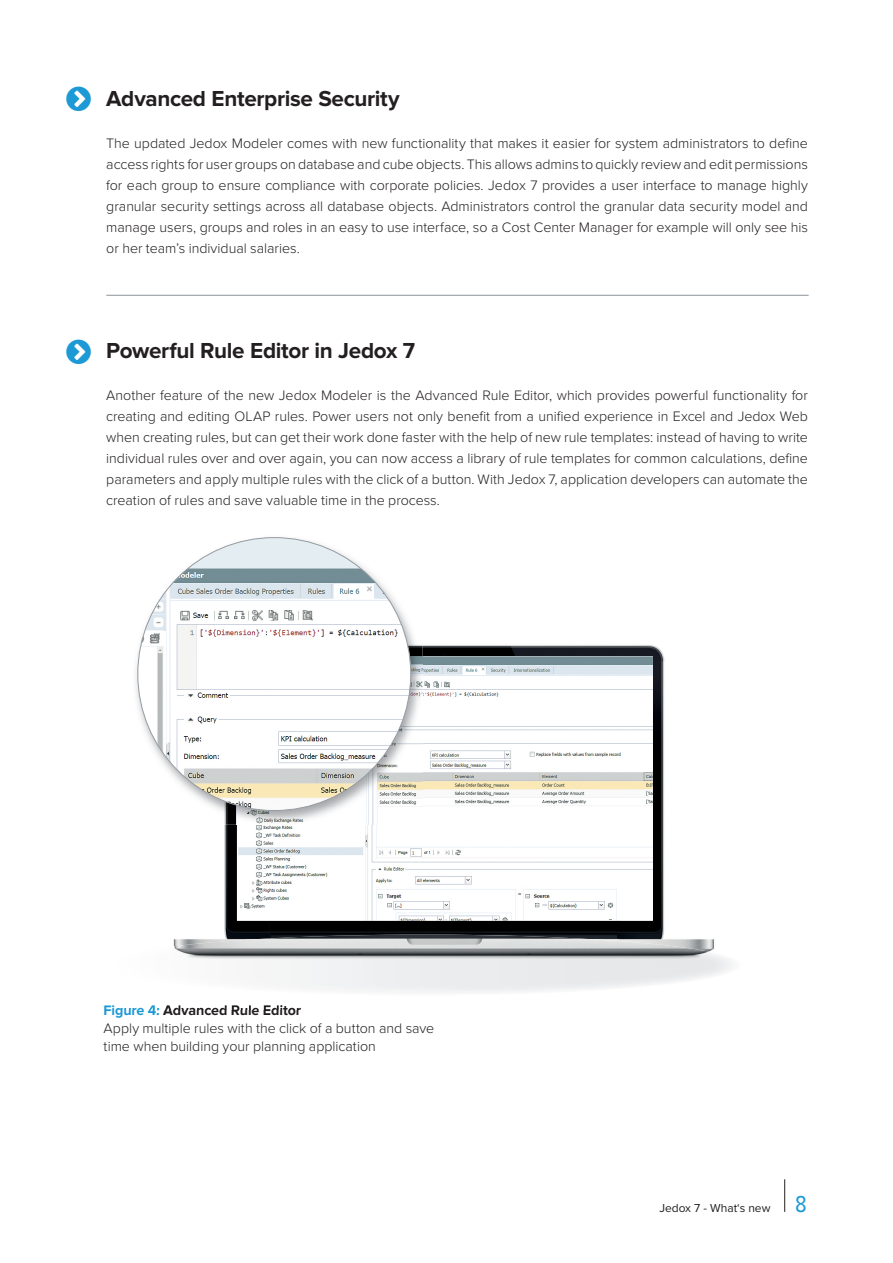
<style>
.page{position:relative;width:893px;height:1263px;background:#fff}
.page>*{position:absolute;margin:0;border:0;box-sizing:border-box;transform-origin:0 0}
.t1{font:700 22.5px "Proxima Nova";letter-spacing:-.015em;color:#231f20}
.t2{font:300 14.25px/21px "Proxima Nova";letter-spacing:-.005em;color:#231f20;text-align:justify}
.t3{font:12px "Proxima Nova";color:#231f20}
.s1{font-weight:700;color:#1d99d6}
.s2{font-weight:700}
.s3{font-family:"Proxima Nova Cond";font-size:24px;color:#1d99d6}
</style>
<div class="page">
<hr style="left:784px;top:1179px;width:1px;height:33px;background:#231f20">
<hr style="left:106px;top:295px;width:703px;height:1px;background:#8a9297">
<img style="left:423px;top:645px;width:242px;height:16px">
<img style="left:619px;top:661px;width:45px;height:273px">
<img style="left:224px;top:825px;width:45px;height:109px">
<img style="left:269px;top:921px;width:350px;height:13px">
<img style="left:173px;top:934px;width:560px;height:58px">
<img style="left:120px;top:1005px;width:39px;height:5px">
<img style="left:165px;top:1005px;width:136px;height:5px">
<img style="left:237px;top:656px;width:416px;height:265px">
<img style="left:136px;top:537px;width:287px;height:288px">
<img style="left:237px;top:656px;width:186px;height:169px">
<div style="left:138px;top:538px;width:273px;height:272px;background:#e4edf2;border-radius:50%"></div>
<img style="left:138px;top:568px;width:273px;height:242px">
<h1 class="t1" style="left:106px;top:86px;width:295px">Advanced Enterprise Security</h1>
<p class="t2" style="left:106px;top:133px;width:703px">The updated Jedox Modeler comes with new functionality that makes it easier for system administrators to define access rights for user groups on database and cube objects. This allows admins to quickly review and edit permissions for each group to ensure compliance with corporate policies. Jedox 7 provides a user interface to manage highly granular security settings across all database objects. Administrators control the granular data security model and manage users, groups and roles in an easy to use interface, so a Cost Center Manager for example will only see his or her team’s individual salaries.</p>
<h1 class="t1" style="left:106px;top:338px;width:310px">Powerful Rule Editor in Jedox 7</h1>
<p class="t2" style="left:106px;top:385px;width:703px">Another feature of the new Jedox Modeler is the Advanced Rule Editor, which provides powerful functionality for creating and editing OLAP rules. Power users not only benefit from a unified experience in Excel and Jedox Web when creating rules, but can get their work done faster with the help of new rule templates: instead of having to write individual rules over and over again, you can now access a library of rule templates for common calculations, define parameters and apply multiple rules with the click of a button. With Jedox 7, application developers can automate the creation of rules and save valuable time in the process.</p>
<p class="t2" style="left:104px;top:1001px;width:332px;line-height:18px;text-align:left"><span class="s1">Figure 4:</span> <span class="s2">Advanced Rule Editor<br></span>Apply multiple rules with the click of a button and save time when building your planning application</p>
<p class="t3" style="left:659px;top:1201px;width:149px">Jedox 7 - What‘s new <span class="s3">8</span></p>
</div>
